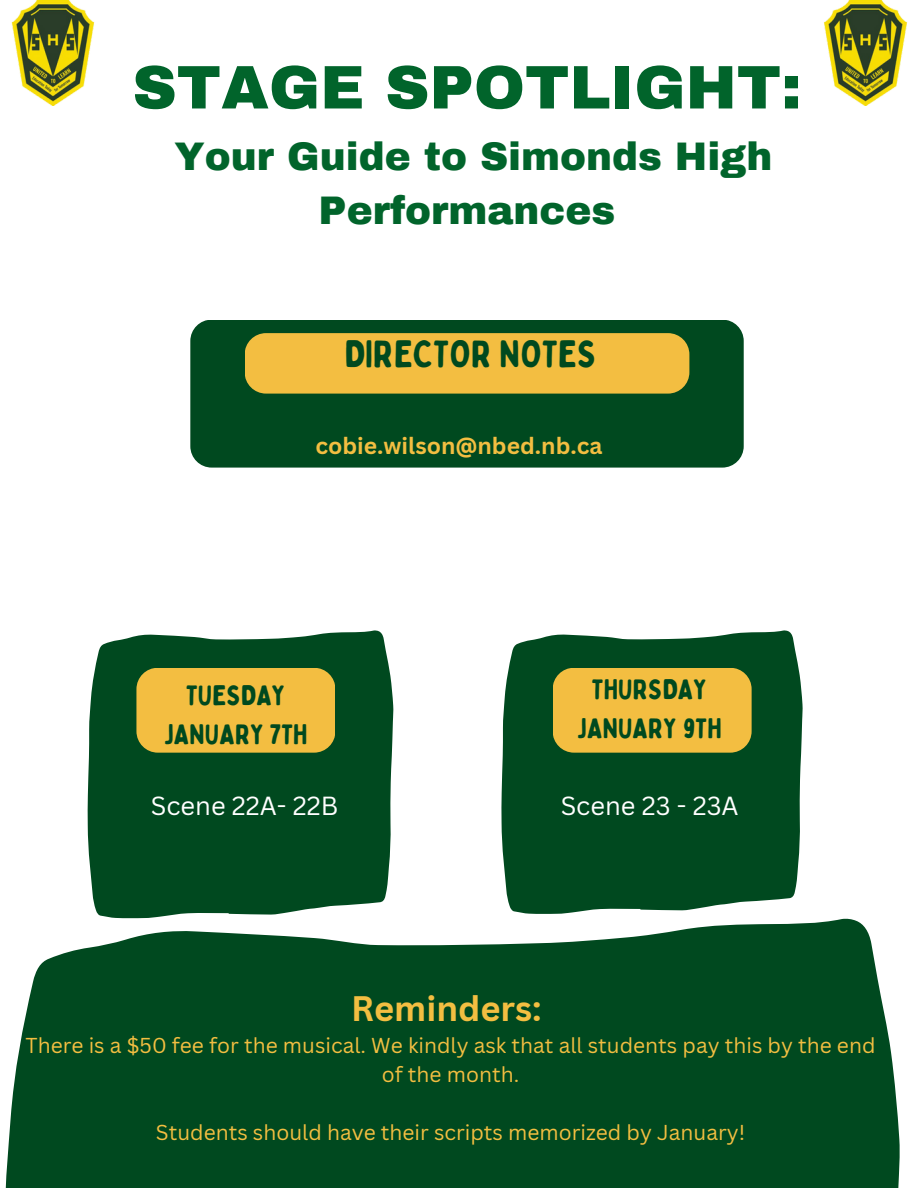
<style>
.page{position:relative;width:918px;height:1188px;background:#fff}
.page>*{position:absolute;margin:0;border:0;box-sizing:border-box;transform-origin:0 0}
.t1{font:900 61.5px "Archivo";color:#01642b}
.t2{font:900 39px/54px "Archivo";color:#01642b;text-align:center}
.t3{font:38.1px "Bobby Jones Soft";color:#00491f}
.t4{font:700 34.5px "Canva Sans";color:#f3be41}
.t5{font:28.2px/39.2px "Bobby Jones Soft";color:#00491f;text-align:center}
.t6{font:25.5px "Canva Sans";color:#fff}
.t7{font:700 22.95px "Canva Sans";color:#f3be41}
.t8{font:21px/29.2px "Canva Sans";color:#f3be41;text-align:center}
</style>
<div class="page">
<svg style="left:88px;top:630px;width:305px;height:288px;background:#135730"></svg>
<svg style="left:501px;top:630px;width:302px;height:284px;background:#155831"></svg>
<div style="left:190px;top:320px;width:554px;height:148px;background:#00491f;border-radius:21px"></div>
<div style="left:245px;top:333px;width:444px;height:61px;background:#f3be41;border-radius:21px"></div>
<div style="left:136px;top:668px;width:199px;height:85px;background:#f3be41;border-radius:21px"></div>
<img style="left:11px;top:0;width:84px;height:106px">
<img style="left:824px;top:0;width:83px;height:106px">
<div style="left:553px;top:668px;width:199px;height:85px;background:#f3be41;border-radius:21px"></div>
<svg style="left:5px;top:918px;width:895px;height:270px;background:#185a34"></svg>
<h2 class="t1" style="left:132px;top:54px;width:671px">STAGE SPOTLIGHT:</h2>
<h2 class="t2" style="left:175px;top:130px;width:599px">Your Guide to Simonds High<br>Performances</h2>
<p class="t3" style="left:345px;top:331px;width:254px">DIRECTOR NOTES</p>
<p class="t7" style="left:315px;top:430px;width:289px">cobie.wilson@nbed.nb.ca</p>
<h1 class="t5" style="left:164px;top:676px;width:145px">TUESDAY<br>JANUARY 7TH</h1>
<h5 class="t5" style="left:577px;top:670px;width:146px">THURSDAY<br>JANUARY 9TH</h5>
<h3 class="t6" style="left:151px;top:788px;width:189px">Scene 22A- 22B</h3>
<h4 class="t6" style="left:561px;top:788px;width:179px">Scene 23 - 23A</h4>
<p class="t4" style="left:351px;top:984px;width:192px">Reminders:</p>
<h3 class="t8" style="left:25px;top:1030px;width:852px">There is a $50 fee for the musical. We kindly ask that all students pay this by the end of the month.</h3>
<p class="t8" style="left:156px;top:1118px;width:591px">Students should have their scripts memorized by January!</p>
</div>
